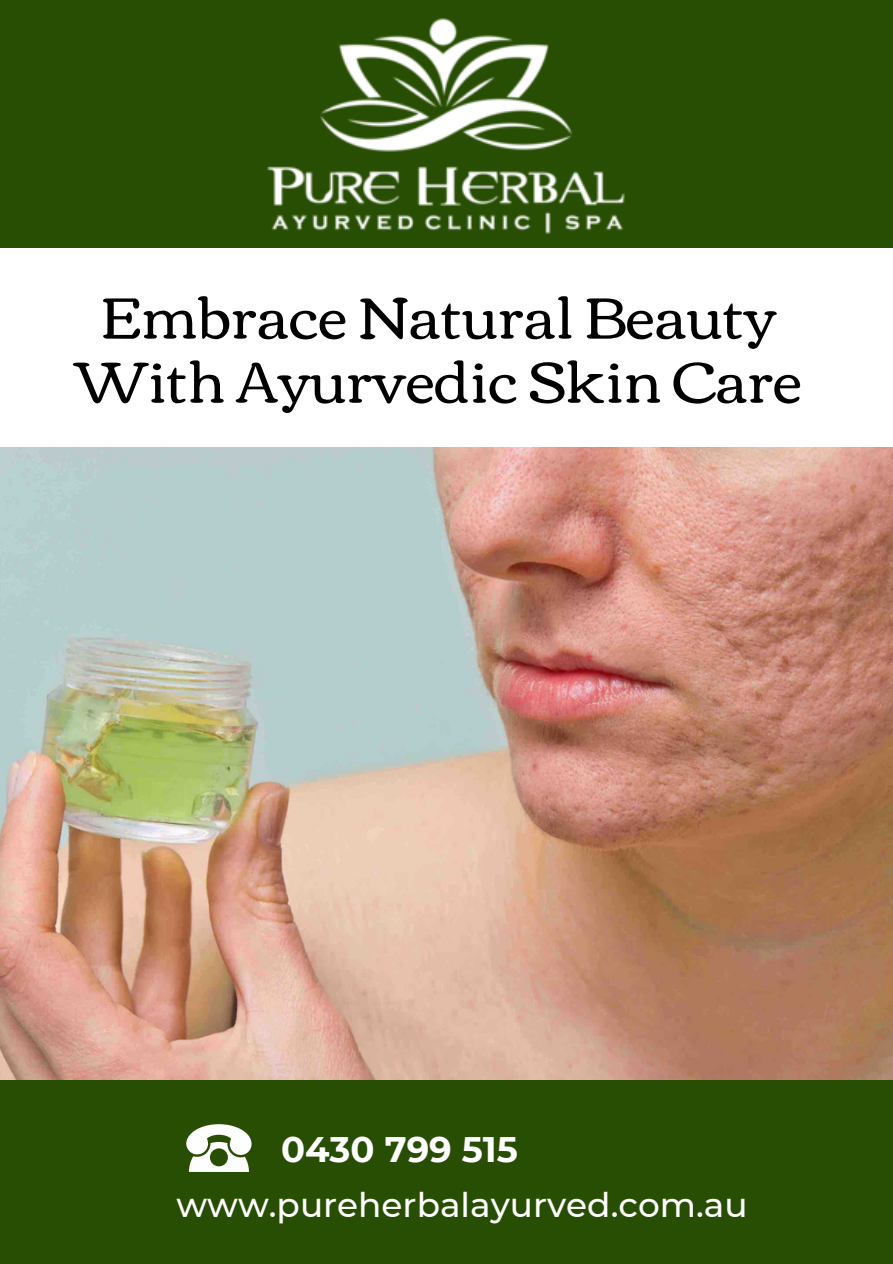
<style>
.page{position:relative;width:893px;height:1264px;background:#fff}
.page>*{position:absolute;margin:0;border:0;box-sizing:border-box;transform-origin:0 0}
.t1{font:58.65px/64.2px "Corben";color:#000;text-align:center}
.t2{font:700 35.4px "Montserrat";color:#fff}
.t3{font:500 34.35px "Montserrat";color:#fff}
</style>
<div class="page">
<div style="left:0;top:957px;width:892px;height:306px;background:#284e03"></div>
<svg style="left:186px;top:1124px;width:65px;height:47px"></svg>
<div style="left:0;top:0;width:892px;height:248px;background:#284e03"></div>
<img style="left:267px;top:18px;width:358px;height:216px">
<img style="left:0;top:448px;width:892px;height:631px">
<p class="t1" style="left:75px;top:286px;width:728px">Embrace Natural Beauty<br>With Ayurvedic Skin Care</p>
<p class="t2" style="left:281px;top:1127px;width:238px">0430 799 515</p>
<p class="t3" style="left:176px;top:1183px;width:572px">www.pureherbalayurved.com.au</p>
</div>
